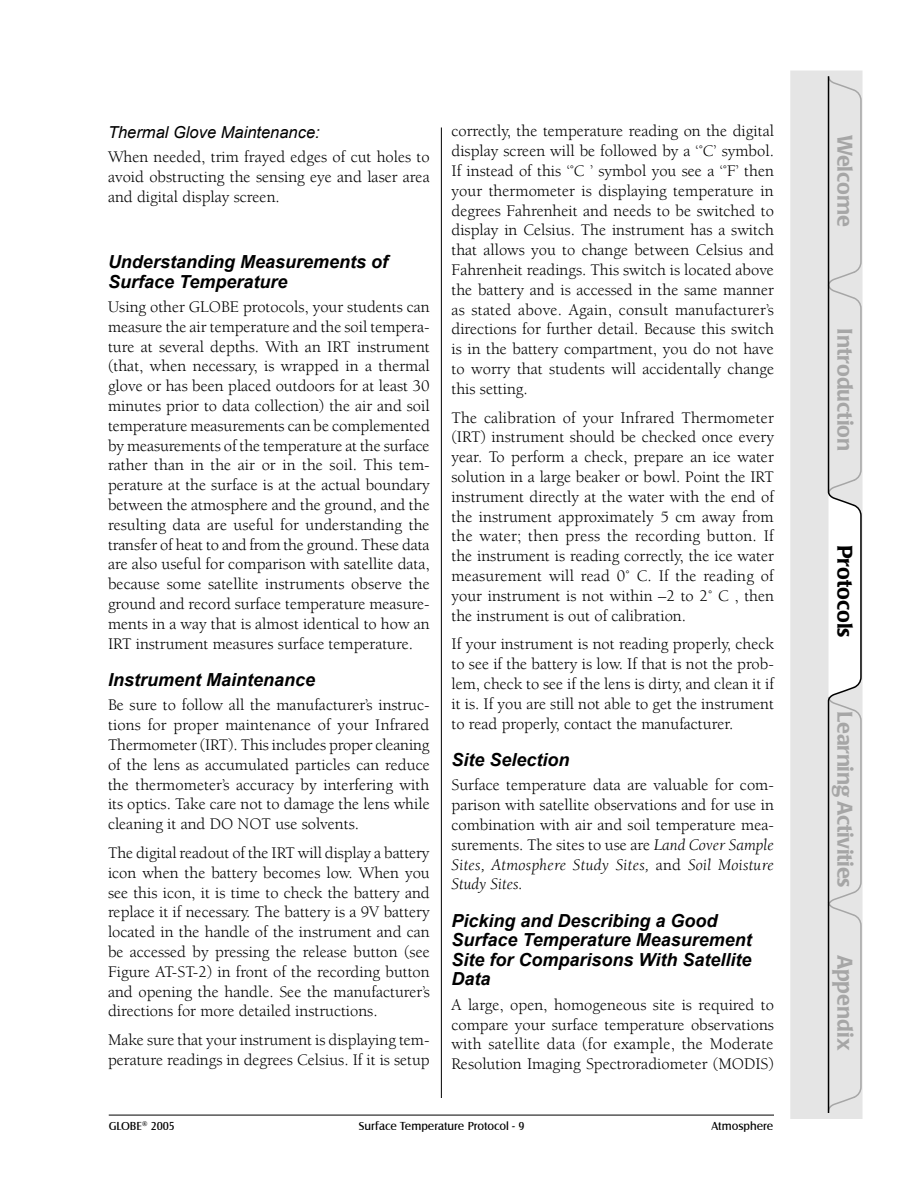
<style>
.page{position:relative;width:918px;height:1188px;background:#fff}
.page>*{position:absolute;margin:0;border:0;box-sizing:border-box;transform-origin:0 0}
.t1{font:500 21px "Poppl Laudatio";color:#a6a6a6}
.t2{font:500 21px "Poppl Laudatio";color:#000}
.HTML_H3{font:italic 700 18px/19.5px "Arial";color:#000}
.HTML_Body_Text{font:16.5px/19.8px "Berkeley";color:#000;text-align:justify}
.HTML_H4{font:italic 16.5px "Arial";color:#000}
.t3{font:12px "Castle T";color:#000}
.s1{font-style:italic}
</style>
<div class="page">
<hr style="left:441px;top:128px;width:1px;height:970px;background:#000">
<hr style="left:109px;top:1115px;width:665px;height:1px;background:#000">
<div style="left:790px;top:71px;width:72px;height:1048px;background:#e5e5e5"></div>
<svg style="left:827px;top:75px;width:35px;height:1039px"></svg>
<p class="HTML_H4" style="left:108px;top:122px;width:213px">Thermal Glove Maintenance:</p>
<p class="HTML_Body_Text" style="left:108px;top:148px;width:323px">When needed, trim frayed edges of cut holes to avoid obstructing the sensing eye and laser area and digital display screen.</p>
<p class="HTML_H3" style="left:108px;top:253px;width:282px">Understanding Measurements of<br>Surface Temperature</p>
<p class="HTML_Body_Text" style="left:108px;top:297px;width:323px">Using other GLOBE protocols, your students can measure the air temperature and the soil tempera&shy;ture at several depths. With an IRT instrument (that, when necessary, is wrapped in a thermal glove or has been placed outdoors for at least 30 minutes prior to data collection) the air and soil temperature measurements can be complemented by measurements of the temperature at the surface rather than in the air or in the soil. This tem&shy;perature at the surface is at the actual boundary between the atmosphere and the ground, and the resulting data are useful for understanding the transfer of heat to and from the ground. These data are also useful for comparison with satellite data, because some satellite instruments observe the ground and record surface temperature measure&shy;ments in a way that is almost identical to how an IRT instrument measures surface temperature.</p>
<p class="HTML_H3" style="left:108px;top:671px;width:209px">Instrument Maintenance</p>
<p class="HTML_Body_Text" style="left:108px;top:696px;width:323px">Be sure to follow all the manufacturer’s instruc&shy;tions for proper maintenance of your Infrared Thermometer (IRT). This includes proper cleaning of the lens as accumulated particles can reduce the thermometer’s accuracy by interfering with its optics. Take care not to damage the lens while cleaning it and DO NOT use solvents.</p>
<p class="HTML_Body_Text" style="left:108px;top:843px;width:323px">The digital readout of the IRT will display a battery icon when the battery becomes low. When you see this icon, it is time to check the battery and replace it if necessary. The battery is a 9V battery located in the handle of the instrument and can be accessed by pressing the release button (see Figure AT-ST-2) in front of the recording button and opening the handle. See the manufacturer’s directions for more detailed instructions.</p>
<p class="HTML_Body_Text" style="left:108px;top:1030px;width:323px">Make sure that your instrument is displaying tem&shy;perature readings in degrees Celsius. If it is setup</p>
<p class="HTML_Body_Text" style="left:452px;top:122px;width:324px">correctly, the temperature reading on the digital display screen will be followed by a ‘˚C’ symbol.<br>If instead of this ‘˚C ’ symbol you see a ‘˚F’ then your thermometer is displaying temperature in degrees Fahrenheit and needs to be switched to display in Celsius. The instrument has a switch that allows you to change between Celsius and Fahrenheit readings. This switch is located above the battery and is accessed in the same manner as stated above. Again, consult manufacturer’s directions for further detail. Because this switch is in the battery compartment, you do not have to worry that students will accidentally change this setting.</p>
<p class="HTML_Body_Text" style="left:452px;top:408px;width:324px">The calibration of your Infrared Thermometer (IRT) instrument should be checked once every year. To perform a check, prepare an ice water solution in a large beaker or bowl. Point the IRT instrument directly at the water with the end of the instrument approximately 5 cm away from the water; then press the recording button. If the instrument is reading correctly, the ice water measurement will read 0˚ C. If the reading of your instrument is not within –2 to 2˚ C , then the instrument is out of calibration.</p>
<p class="HTML_Body_Text" style="left:452px;top:635px;width:324px">If your instrument is not reading properly, check to see if the battery is low. If that is not the prob&shy;lem, check to see if the lens is dirty, and clean it if it is. If you are still not able to get the instrument to read properly, contact the manufacturer.</p>
<p class="HTML_H3" style="left:452px;top:751px;width:120px">Site Selection</p>
<p class="HTML_Body_Text" style="left:452px;top:776px;width:324px">Surface temperature data are valuable for com&shy;parison with satellite observations and for use in combination with air and soil temperature mea&shy;surements. The sites to use are <span class="s1">Land Cover Sample Sites, Atmosphere Study Sites,</span> and <span class="s1">Soil Moisture Study Sites.</span></p>
<p class="HTML_H3" style="left:452px;top:912px;width:302px">Picking and Describing a Good<br>Surface Temperature Measurement<br>Site for Comparisons With Satellite<br>Data</p>
<p class="HTML_Body_Text" style="left:452px;top:995px;width:324px">A large, open, homogeneous site is required to compare your surface temperature observations with satellite data (for example, the Moderate Resolution Imaging Spectroradiometer (MODIS)</p>
<p class="t3" style="left:109px;top:1119px;width:68px">GLOBE<sup>®</sup> 2005</p>
<p class="t3" style="left:359px;top:1119px;width:167px">Surface Temperature Protocol - 9</p>
<p class="t3" style="left:711px;top:1119px;width:63px">Atmosphere</p>
<p class="t1" style="left:857px;top:135px;width:94px;rotate:90deg">Welcome</p>
<p class="t1" style="left:857px;top:328px;width:125px;rotate:90deg">Introduction</p>
<p class="t2" style="left:857px;top:545px;width:94px;rotate:90deg">Protocols</p>
<p class="t1" style="left:857px;top:711px;width:178px;rotate:90deg">Learning Activities</p>
<p class="t1" style="left:857px;top:955px;width:97px;rotate:90deg">Appendix</p>
</div>
